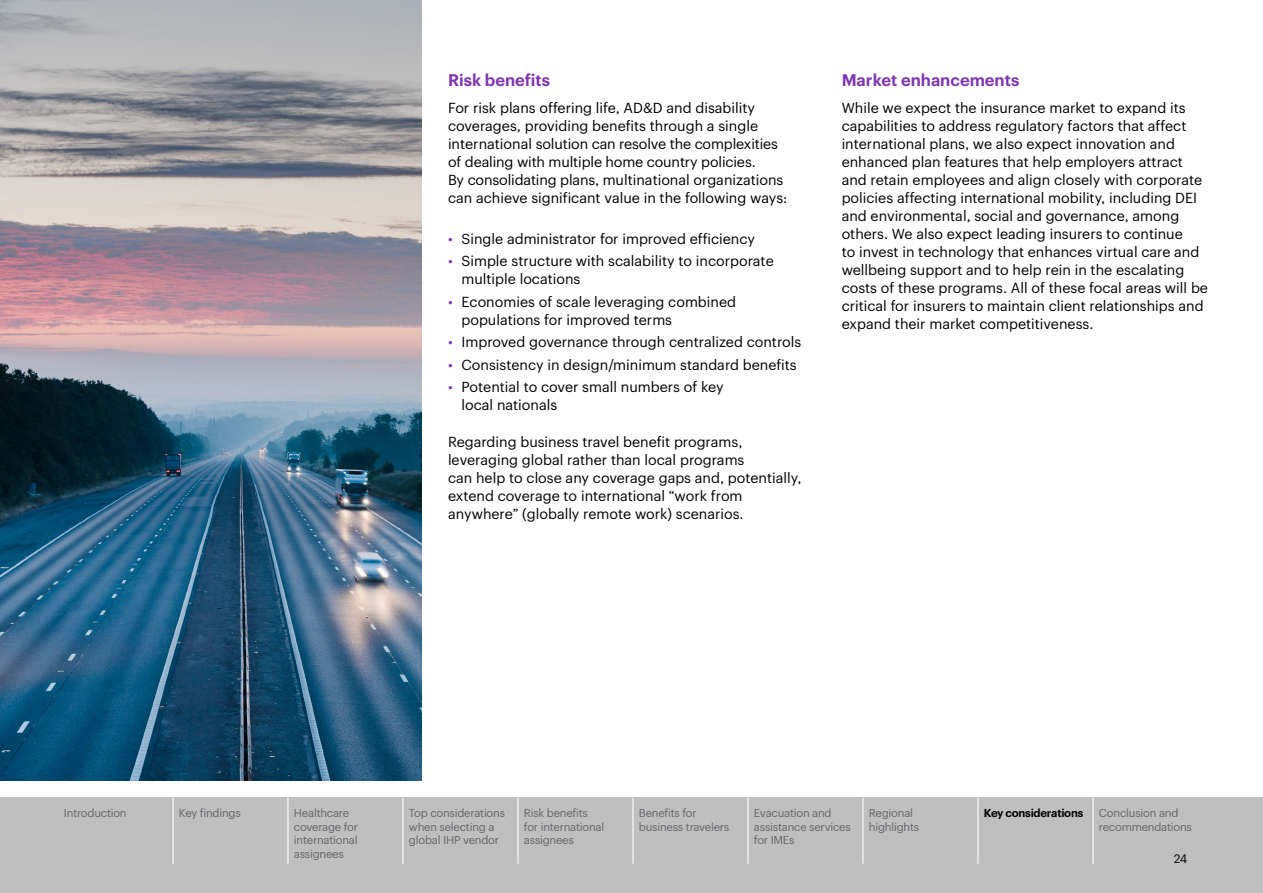
<style>
.page{position:relative;width:1263px;height:893px;background:#fff}
.page>*{position:absolute;margin:0;border:0;box-sizing:border-box;transform-origin:0 0}
.t1{font:600 16.5px "Graphik";color:#7f35b2}
.t2{font:14.25px/18px "Graphik";color:#000}
.t3{font:12px "Graphik";color:#000}
.t4{font:11.25px/13.5px "Graphik";letter-spacing:-.02em;color:#63666a}
.t5{font:600 11.25px "Graphik";letter-spacing:-.02em;color:#000}
.s1{color:#7f35b2}
</style>
<div class="page">
<img style="left:0;top:1px;width:421px;height:779px">
<div style="left:0;top:797px;width:1263px;height:96px;background:#bfbfbf"></div>
<hr style="left:172px;top:797px;width:2px;height:67px;background:#fff">
<hr style="left:287px;top:797px;width:1px;height:67px;background:#fff">
<hr style="left:402px;top:797px;width:1px;height:67px;background:#fff">
<hr style="left:517px;top:797px;width:1px;height:67px;background:#fff">
<hr style="left:632px;top:797px;width:1px;height:67px;background:#fff">
<hr style="left:747px;top:797px;width:1px;height:67px;background:#fff">
<hr style="left:862px;top:797px;width:1px;height:67px;background:#fff">
<hr style="left:977px;top:797px;width:1px;height:67px;background:#fff">
<hr style="left:1092px;top:797px;width:1px;height:67px;background:#fff">
<p class="t1" style="left:448px;top:68px;width:104px">Risk benefits</p>
<p class="t2" style="left:448px;top:98px;width:341px">For risk plans offering life, AD&amp;D and disability coverages, providing benefits through a single international solution can resolve the complexities of dealing with multiple home country policies.<br>By consolidating plans, multinational organizations can achieve significant value in the following ways:</p>
<p class="t2" style="left:448px;top:229px;width:309px"><span class="s1">•</span> Single administrator for improved efficiency</p>
<p class="t2" style="left:461px;top:251px;width:314px;text-indent:-14px"><span class="s1">•</span> Simple structure with scalability to incorporate multiple locations</p>
<p class="t2" style="left:461px;top:292px;width:276px;text-indent:-14px"><span class="s1">•</span> Economies of scale leveraging combined populations for improved terms</p>
<p class="t2" style="left:448px;top:332px;width:355px"><span class="s1">•</span> Improved governance through centralized controls</p>
<p class="t2" style="left:448px;top:355px;width:350px"><span class="s1">•</span> Consistency in design/minimum standard benefits</p>
<p class="t2" style="left:461px;top:377px;width:264px;text-indent:-14px"><span class="s1">•</span> Potential to cover small numbers of key local nationals</p>
<p class="t2" style="left:448px;top:431px;width:355px">Regarding business travel benefit programs, leveraging global rather than local programs<br>can help to close any coverage gaps and, potentially, extend coverage to international “work from anywhere” (globally remote work) scenarios.</p>
<p class="t1" style="left:842px;top:68px;width:179px">Market enhancements</p>
<p class="t2" style="left:842px;top:98px;width:368px">While we expect the insurance market to expand its capabilities to address regulatory factors that affect international plans, we also expect innovation and enhanced plan features that help employers attract and retain employees and align closely with corporate policies affecting international mobility, including DEI and environmental, social and governance, among others. We also expect leading insurers to continue<br>to invest in technology that enhances virtual care and wellbeing support and to help rein in the escalating costs of these programs. All of these focal areas will be critical for insurers to maintain client relationships and expand their market competitiveness.</p>
<p class="t4" style="left:64px;top:805px;width:64px">Introduction</p>
<p class="t4" style="left:179px;top:805px;width:63px">Key findings</p>
<p class="t4" style="left:294px;top:805px;width:66px">Healthcare coverage for international assignees</p>
<p class="t4" style="left:409px;top:805px;width:98px">Top considerations when selecting a global IHP vendor</p>
<p class="t4" style="left:524px;top:805px;width:82px">Risk benefits for international assignees</p>
<p class="t4" style="left:639px;top:805px;width:92px">Benefits for business travelers</p>
<p class="t4" style="left:754px;top:805px;width:98px">Evacuation and assistance services for IMEs</p>
<p class="t4" style="left:869px;top:805px;width:52px">Regional highlights</p>
<p class="t5" style="left:984px;top:804px;width:101px">Key considerations</p>
<p class="t4" style="left:1099px;top:805px;width:95px">Conclusion and recommendations</p>
<p class="t3" style="left:1174px;top:849px;width:15px">24</p>
</div>
